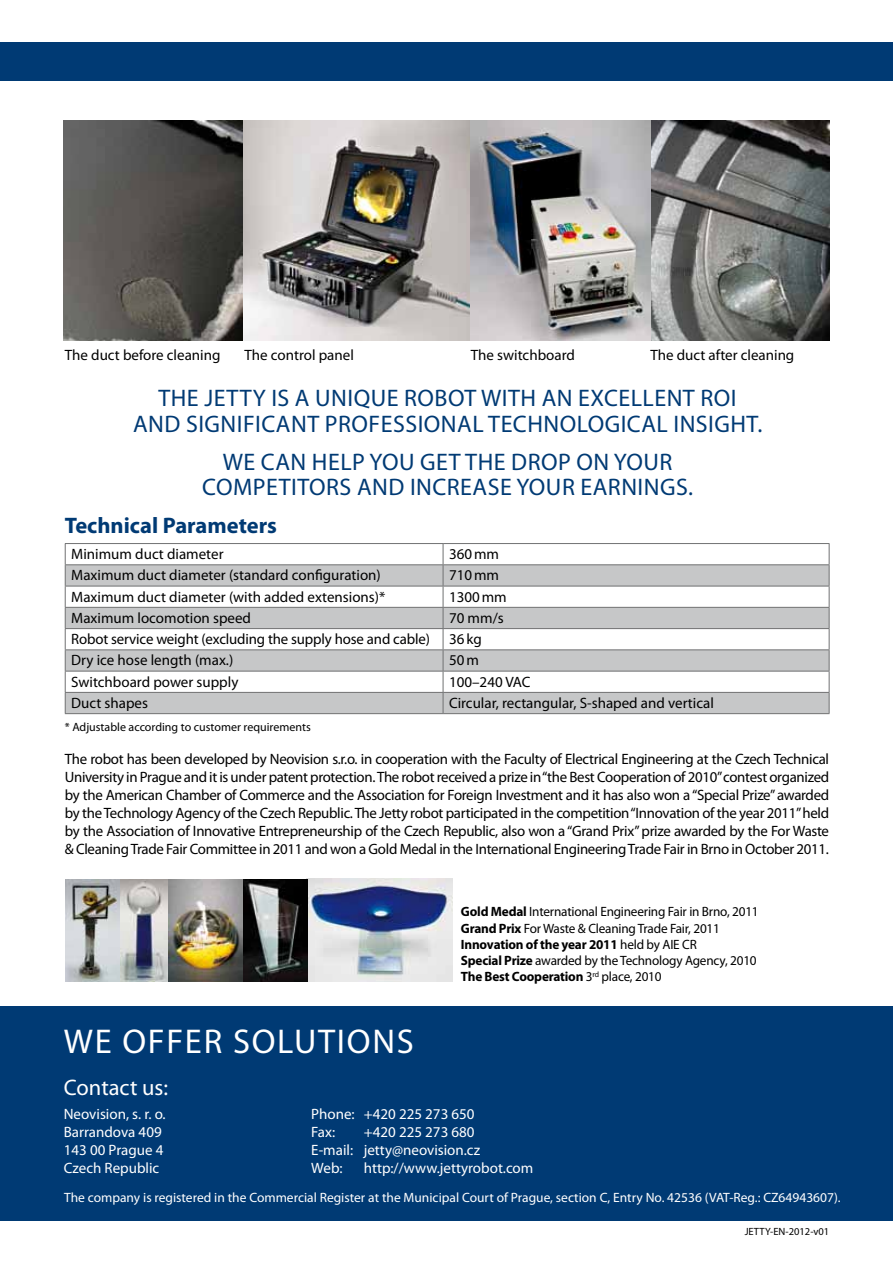
<style>
.page{position:relative;width:893px;height:1263px;background:#fff}
.page>*{position:absolute;margin:0;border:0;box-sizing:border-box;transform-origin:0 0}
.t1{font:34.5px "Myriad Pro";letter-spacing:.05em;color:#fff}
.t2{font:24px/25.8px "Myriad Pro";letter-spacing:.02em;color:#003a74;text-align:center}
.t3{font:700 22.5px "Myriad Pro";color:#003a74}
.t4{font:22.5px "Myriad Pro";color:#fff}
.t5{font:15px/18px "Myriad Pro";color:#000;text-align:justify}
.t6{font:15px "Myriad Pro";color:#fff}
.t7{font:13.5px/16.2px "Myriad Pro";letter-spacing:-.015em;color:#000}
.t8{font:13.5px "Myriad Pro";color:#fff}
.t9{font:12px "Myriad Pro";color:#000}
.t10{font:10.5px "Myriad Pro";color:#000}
.s1{font-weight:700}
</style>
<div class="page">
<img style="left:64px;top:121px;width:765px;height:220px">
<div style="left:0;top:43px;width:893px;height:38px;background:#003a74"></div>
<div style="left:0;top:1006px;width:893px;height:215px;background:#003a74"></div>
<svg style="left:66px;top:565px;width:763px;height:148px;fill:#c6c7c8"></svg>
<hr style="left:65px;top:543px;width:378px;height:1px;background:#707172">
<hr style="left:443px;top:543px;width:386px;height:1px;background:#707172">
<hr style="left:65px;top:564px;width:378px;height:1px;background:#707172">
<hr style="left:443px;top:564px;width:386px;height:1px;background:#707172">
<hr style="left:65px;top:586px;width:378px;height:1px;background:#707172">
<hr style="left:443px;top:586px;width:386px;height:1px;background:#707172">
<hr style="left:65px;top:607px;width:378px;height:1px;background:#707172">
<hr style="left:443px;top:607px;width:386px;height:1px;background:#707172">
<hr style="left:65px;top:628px;width:378px;height:1px;background:#707172">
<hr style="left:443px;top:628px;width:386px;height:1px;background:#707172">
<hr style="left:65px;top:649px;width:378px;height:1px;background:#707172">
<hr style="left:443px;top:649px;width:386px;height:1px;background:#707172">
<hr style="left:65px;top:671px;width:378px;height:1px;background:#707172">
<hr style="left:443px;top:671px;width:386px;height:1px;background:#707172">
<hr style="left:65px;top:692px;width:378px;height:1px;background:#707172">
<svg style="left:65px;top:544px;width:1px;height:169px"></svg>
<hr style="left:443px;top:692px;width:386px;height:1px;background:#707172">
<svg style="left:443px;top:544px;width:1px;height:169px"></svg>
<svg style="left:829px;top:544px;width:1px;height:169px"></svg>
<hr style="left:65px;top:713px;width:378px;height:1px;background:#707172">
<hr style="left:443px;top:713px;width:386px;height:1px;background:#707172">
<img style="left:65px;top:879px;width:387px;height:102px">
<p class="t5" style="left:65px;top:346px;width:157px">The duct before cleaning</p>
<p class="t5" style="left:245px;top:346px;width:111px">The control panel</p>
<p class="t5" style="left:471px;top:346px;width:105px">The switchboard</p>
<p class="t5" style="left:650px;top:346px;width:145px">The duct after cleaning</p>
<h2 class="t2" style="left:133px;top:385px;width:631px">THE JETTY IS A UNIQUE ROBOT WITH AN EXCELLENT ROI<br>AND SIGNIFICANT PROFESSIONAL TECHNOLOGICAL INSIGHT.</h2>
<h2 class="t2" style="left:202px;top:448px;width:492px">WE CAN HELP YOU GET THE DROP ON YOUR<br>COMPETITORS AND INCREASE YOUR EARNINGS.</h2>
<h3 class="t3" style="left:65px;top:510px;width:214px">Technical Parameters</h3>
<p class="t5" style="left:71px;top:545px;width:154px">Minimum duct diameter</p>
<p class="t5" style="left:449px;top:545px;width:51px">360mm</p>
<p class="t5" style="left:71px;top:566px;width:311px">Maximum duct diameter (standard configuration)</p>
<p class="t5" style="left:449px;top:566px;width:51px">710mm</p>
<p class="t5" style="left:71px;top:587px;width:316px">Maximum duct diameter (with added extensions)*</p>
<p class="t5" style="left:449px;top:587px;width:59px">1300mm</p>
<p class="t5" style="left:71px;top:608px;width:181px">Maximum locomotion speed</p>
<p class="t5" style="left:449px;top:608px;width:56px">70 mm/s</p>
<p class="t5" style="left:71px;top:630px;width:360px">Robot service weight (excluding the supply hose and cable)</p>
<p class="t5" style="left:449px;top:630px;width:34px">36kg</p>
<p class="t5" style="left:71px;top:651px;width:164px">Dry ice hose length (max.)</p>
<p class="t5" style="left:449px;top:651px;width:31px">50m</p>
<p class="t5" style="left:71px;top:672px;width:169px">Switchboard power supply</p>
<p class="t5" style="left:449px;top:672px;width:83px">100–240 VAC</p>
<p class="t5" style="left:71px;top:694px;width:78px">Duct shapes</p>
<p class="t5" style="left:449px;top:694px;width:266px">Circular, rectangular, S-shaped and vertical</p>
<p class="t9" style="left:65px;top:719px;width:247px">* Adjustable according to customer requirements</p>
<p class="t5" style="left:65px;top:749px;width:766px">The robot has been developed by Neovision s.r.o. in cooperation with the Faculty of Electrical Engineering at the Czech Technical University in Prague and it is under patent protection. The robot received a prize in “the Best Cooperation of 2010” contest organized by the American Chamber of Commerce and the Association for Foreign Investment and it has also won a “Special Prize” awarded by the Technology Agency of the Czech Republic. The Jetty robot participated in the competition “Innovation of the year 2011” held by the Association of Innovative Entrepreneurship of the Czech Republic, also won a “Grand Prix” prize awarded by the For Waste &amp; Cleaning Trade Fair Committee in 2011 and won a Gold Medal in the International Engineering Trade Fair in Brno in October 2011.</p>
<p class="t7" style="left:461px;top:903px;width:299px"><span class="s1">Gold Medal</span> International Engineering Fair in Brno, 2011<br><span class="s1">Grand Prix</span> For Waste &amp; Cleaning Trade Fair, 2011<br><span class="s1">Innovation of the year 2011</span> held by AIE CR<br><span class="s1">Special Prize</span> awarded by the Technology Agency, 2010<br><span class="s1">The Best Cooperation</span> 3<sup>rd</sup> place, 2010</p>
<h1 class="t1" style="left:64px;top:1020px;width:352px">WE OFFER SOLUTIONS</h1>
<h3 class="t4" style="left:64px;top:1073px;width:106px">Contact us:</h3>
<p class="t6" style="left:64px;top:1105px;width:103px">Neovision, s. r. o.</p>
<p class="t6" style="left:311px;top:1105px;width:165px">Phone: +420 225 273 650</p>
<p class="t6" style="left:64px;top:1123px;width:99px">Barrandova 409</p>
<p class="t6" style="left:311px;top:1123px;width:25px">Fax:</p>
<p class="t6" style="left:364px;top:1123px;width:112px">+420 225 273 680</p>
<p class="t6" style="left:64px;top:1141px;width:101px">143 00 Prague 4</p>
<p class="t6" style="left:311px;top:1141px;width:170px">E-mail: jetty@neovision.cz</p>
<p class="t6" style="left:64px;top:1159px;width:97px">Czech Republic</p>
<p class="t6" style="left:311px;top:1159px;width:33px">Web:</p>
<p class="t6" style="left:364px;top:1159px;width:171px">http://www.jettyrobot.com</p>
<p class="t8" style="left:64px;top:1189px;width:778px">The company is registered in the Commercial Register at the Municipal Court of Prague, section C, Entry No. 42536 (VAT-Reg.: CZ64943607).</p>
<p class="t10" style="left:745px;top:1225px;width:86px">JETTY-EN-2012-v01</p>
</div>
